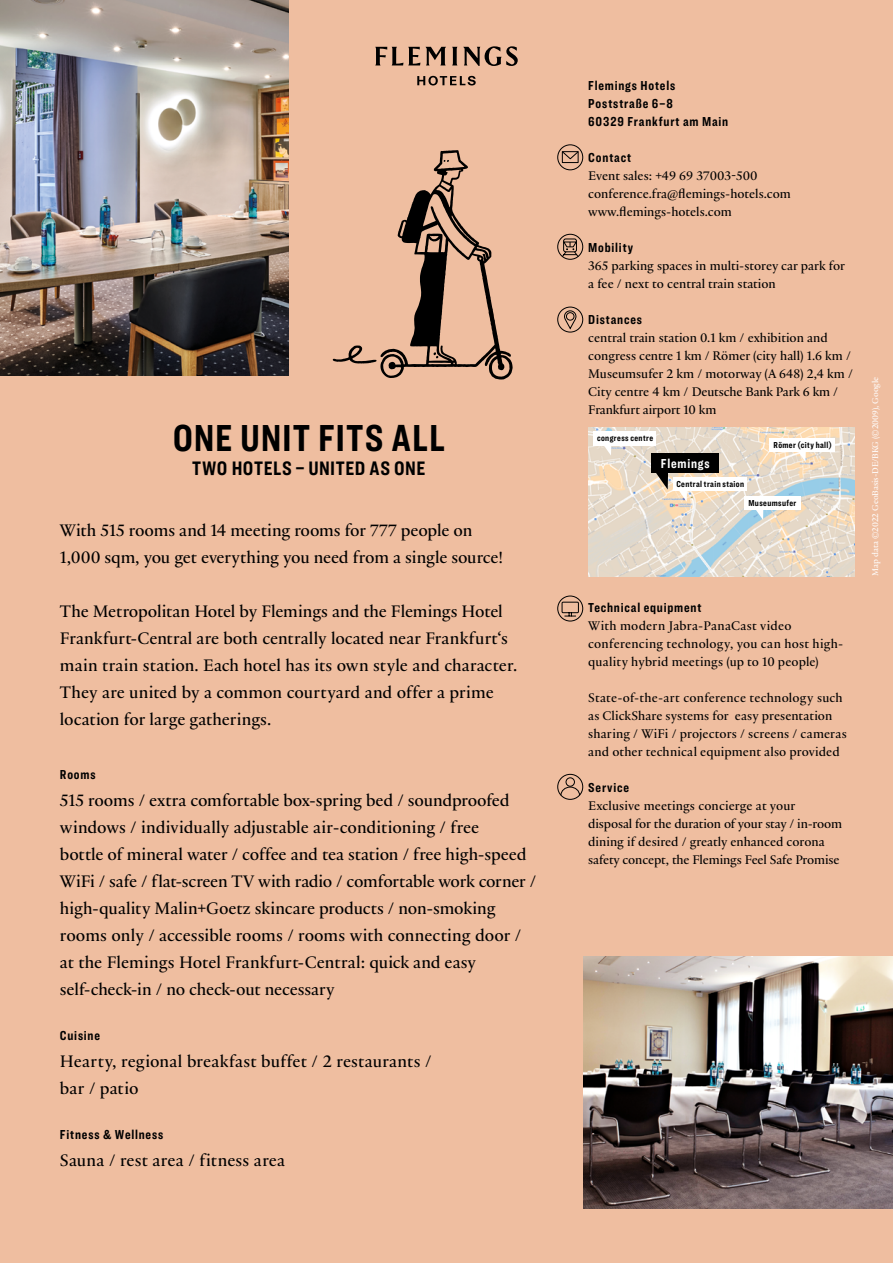
<style>
.page{position:relative;width:893px;height:1263px;background:#efbea0}
.page>*{position:absolute;margin:0;border:0;box-sizing:border-box;transform-origin:0 0}
.t1{font:700 39px "Ringside Compressed";letter-spacing:.025em;color:#000}
.t2{font:700 20.25px "Ringside Compressed";letter-spacing:.025em;color:#000}
.t3{font:18px/27px "Practice";letter-spacing:-.005em;color:#000}
.t4{font:13.5px/18px "Practice";color:#000}
.t5{font:700 13.5px "Ringside Compressed";letter-spacing:.06em;color:#000}
.t6{font:700 13.5px "Ringside Compressed";letter-spacing:.06em;color:#fff}
.t7{font:700 9px "Ringside Compressed";letter-spacing:.045em;color:#000}
.t8{font:9px "Practice";color:#fff}
</style>
<div class="page">
<img style="left:588px;top:427px;width:267px;height:149px">
<svg style="left:653px;top:473px;width:15px;height:16px"></svg>
<div style="left:651px;top:453px;width:68px;height:20px;background:#000"></div>
<svg style="left:796px;top:451px;width:10px;height:11px"></svg>
<div style="left:770px;top:438px;width:65px;height:13px;background:#fff"></div>
<svg style="left:753px;top:509px;width:10px;height:11px"></svg>
<div style="left:744px;top:496px;width:56px;height:13px;background:#fff"></div>
<svg style="left:677px;top:491px;width:10px;height:11px"></svg>
<div style="left:673px;top:478px;width:73px;height:13px;background:#fff"></div>
<svg style="left:601px;top:445px;width:10px;height:10px"></svg>
<div style="left:593px;top:431px;width:63px;height:14px;background:#fff"></div>
<div style="left:557px;top:145px;width:26px;height:25px;border:1px solid #000;border-radius:50%"></div>
<div style="left:562px;top:151px;width:16px;height:12px;border:1px solid #000"></div>
<svg style="left:562px;top:151px;width:17px;height:8px"></svg>
<div style="left:557px;top:234px;width:26px;height:26px;border:1px solid #000;border-radius:50%"></div>
<svg style="left:562px;top:238px;width:17px;height:19px"></svg>
<div style="left:557px;top:307px;width:26px;height:25px;border:1px solid #000;border-radius:50%"></div>
<svg style="left:564px;top:310px;width:12px;height:19px"></svg>
<div style="left:566px;top:312px;width:8px;height:8px;border:1px solid #000;border-radius:50%"></div>
<svg style="left:562px;top:602px;width:17px;height:14px"></svg>
<div style="left:557px;top:596px;width:26px;height:25px;border:1px solid #000;border-radius:50%"></div>
<div style="left:557px;top:774px;width:26px;height:26px;border:1px solid #000;border-radius:50%"></div>
<div style="left:566px;top:777px;width:9px;height:9px;border:1px solid #000;border-radius:50%"></div>
<svg style="left:560px;top:786px;width:20px;height:10px"></svg>
<svg style="left:375px;top:47px;width:71px;height:18px"></svg>
<svg style="left:452px;top:47px;width:5px;height:18px"></svg>
<svg style="left:463px;top:46px;width:55px;height:20px"></svg>
<svg style="left:417px;top:76px;width:59px;height:9px"></svg>
<img style="left:584px;top:956px;width:309px;height:253px">
<img style="left:0;top:0;width:288px;height:375px">
<svg style="left:333px;top:150px;width:180px;height:229px"></svg>
<p class="t1" style="left:173px;top:411px;width:274px">ONE UNIT FITS ALL</p>
<p class="t2" style="left:192px;top:455px;width:235px">TWO HOTELS – UNITED AS ONE</p>
<p class="t3" style="left:60px;top:516px;width:414px">With 515 rooms and 14 meeting rooms for 777 people on</p>
<p class="t3" style="left:60px;top:543px;width:444px">1,000 sqm, you get everything you need from a single source!</p>
<p class="t3" style="left:60px;top:597px;width:449px">The Metropolitan Hotel by Flemings and the Flemings Hotel<br>Frankfurt-Central are both centrally located near Frankfurt‘s</p>
<p class="t3" style="left:60px;top:651px;width:459px">main train station. Each hotel has its own style and character.<br>They are united by a common courtyard and offer a prime location for large gatherings.</p>
<p class="t5" style="left:60px;top:765px;width:37px">Rooms</p>
<p class="t3" style="left:60px;top:786px;width:451px">515 rooms / extra comfortable box-spring bed / soundproofed windows / individually adjustable air-conditioning / free</p>
<p class="t3" style="left:60px;top:840px;width:478px">bottle of mineral water / coffee and tea station / free high-speed WiFi / safe / flat-screen TV with radio / comfortable work corner / high-quality Malin+Goetz skincare products / non-smoking rooms only / accessible rooms / rooms with connecting door / at the Flemings Hotel Frankfurt-Central: quick and easy self-check-in / no check-out necessary</p>
<p class="t5" style="left:60px;top:1026px;width:42px">Cuisine</p>
<p class="t3" style="left:60px;top:1047px;width:373px">Hearty, regional breakfast buffet / 2 restaurants /</p>
<p class="t3" style="left:60px;top:1074px;width:80px">bar / patio</p>
<p class="t5" style="left:60px;top:1125px;width:105px">Fitness &amp; Wellness</p>
<p class="t3" style="left:60px;top:1146px;width:227px">Sauna / rest area / fitness area</p>
<p class="t5" style="left:588px;top:76px;width:88px">Flemings Hotels</p>
<p class="t5" style="left:588px;top:94px;width:86px">Poststraße 6–8</p>
<p class="t5" style="left:588px;top:112px;width:142px">60329 Frankfurt am Main</p>
<p class="t5" style="left:588px;top:148px;width:44px">Contact</p>
<p class="t4" style="left:588px;top:166px;width:171px">Event sales: +49 69 37003-500</p>
<p class="t4" style="left:588px;top:184px;width:204px">conference.fra@flemings-hotels.com</p>
<p class="t4" style="left:588px;top:202px;width:145px">www.flemings-hotels.com</p>
<p class="t5" style="left:588px;top:238px;width:46px">Mobility</p>
<p class="t4" style="left:588px;top:256px;width:258px">365 parking spaces in multi-storey car park for</p>
<p class="t4" style="left:588px;top:274px;width:189px">a fee / next to central train station</p>
<p class="t5" style="left:588px;top:310px;width:55px">Distances</p>
<p class="t4" style="left:588px;top:328px;width:266px">central train station 0.1 km / exhibition and congress centre 1 km / Römer (city hall) 1.6 km / Museumsufer 2 km / motorway (A 648) 2,4 km / City centre 4 km / Deutsche Bank Park 6 km / Frankfurt airport 10 km</p>
<p class="t7" style="left:597px;top:431px;width:58px">congress centre</p>
<p class="t6" style="left:661px;top:454px;width:50px">Flemings</p>
<p class="t7" style="left:676px;top:478px;width:69px">Central train staion</p>
<p class="t7" style="left:773px;top:438px;width:60px">Römer (city hall)</p>
<p class="t7" style="left:748px;top:496px;width:49px">Museumsufer</p>
<p class="t5" style="left:588px;top:598px;width:115px">Technical equipment</p>
<p class="t4" style="left:588px;top:616px;width:257px">With modern Jabra-PanaCast video conferencing technology, you can host high&shy;quality hybrid meetings (up to 10 people)</p>
<p class="t4" style="left:588px;top:688px;width:256px">State-of-the-art conference technology such</p>
<p class="t4" style="left:588px;top:706px;width:260px">as ClickShare systems for easy presentation sharing / WiFi / projectors / screens / cameras and other technical equipment also provided</p>
<p class="t5" style="left:588px;top:778px;width:42px">Service</p>
<p class="t4" style="left:588px;top:796px;width:209px">Exclusive meetings concierge at your</p>
<p class="t4" style="left:588px;top:814px;width:255px">disposal for the duration of your stay / in-room dining if desired / greatly enhanced corona safety concept, the Flemings Feel Safe Promise</p>
<p class="t8" style="left:869px;top:576px;width:201px;rotate:-90deg">Map data ©2022 GeoBasis-DE/BKG (©2009), Google</p>
</div>
